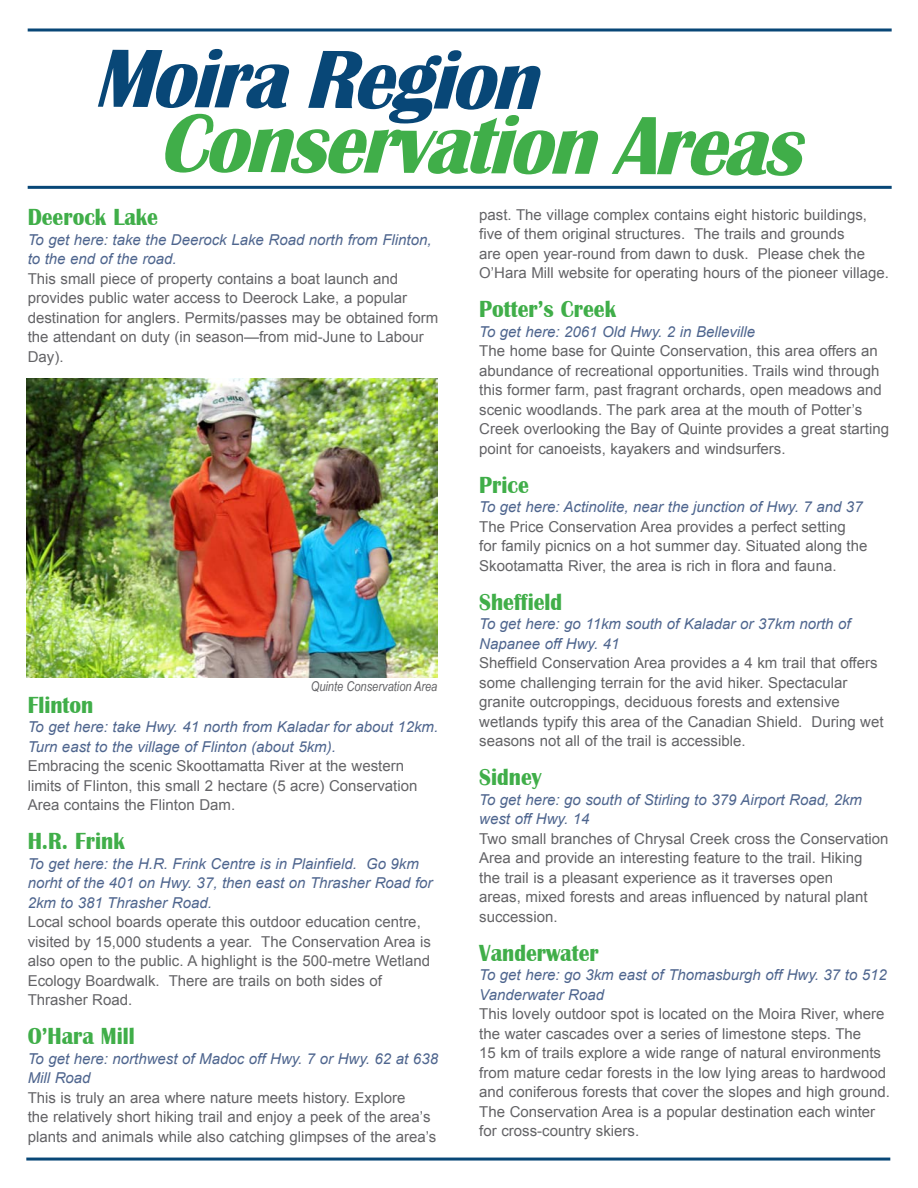
<style>
.page{position:relative;width:918px;height:1188px;background:#fff}
.page>*{position:absolute;margin:0;border:0;box-sizing:border-box;transform-origin:0 0}
.t1{font:italic 700 85.5px "Britannic";color:#40ae49;scale:.93 1}
.t2{font:italic 700 85.5px "Britannic";color:#084777;scale:.93 1}
.t3{font:700 24px "Britannic";color:#40ae49;scale:.9 1}
.t4{font:15px/19.5px "Arial";color:#636366}
.t5{font:italic 15px/19.5px "Arial";color:#4e658e}
.t6{font:italic 13.5px "Arial Narrow";color:#636366}
.s1{font-style:italic;color:#4e658e}
</style>
<div class="page">
<svg style="left:28px;top:28px;width:864px;height:4px;background:#457498"></svg>
<hr style="left:26px;top:1158px;width:864px;height:3px;background:#084777">
<hr style="left:28px;top:186px;width:864px;height:3px;background:#084777">
<img style="left:26px;top:378px;width:411px;height:299px">
<p class="t2" style="left:93px;top:31px;width:504px">MoiraRegion</p>
<p class="t1" style="left:158px;top:97px;width:720px">ConservationAreas</p>
<p class="t3" style="left:28px;top:204px;width:146px">Deerock Lake</p>
<p class="t5" style="left:28px;top:230px;width:405px">To get here: take the Deerock Lake Road north from Flinton, to the end of the road.</p>
<p class="t4" style="left:28px;top:269px;width:412px">This small piece of property contains a boat launch and provides public water access to Deerock Lake, a popular destination for anglers. Permits/passes may be obtained form the attendant on duty (in season—from mid-June to Labour Day).</p>
<p class="t6" style="left:311px;top:677px;width:128px">Quinte Conservation Area</p>
<p class="t3" style="left:28px;top:691px;width:75px">Flinton</p>
<p class="t5" style="left:28px;top:717px;width:412px">To get here: take Hwy. 41 north from Kaladar for about 12km.<br>Turn east to the village of Flinton (about 5km).</p>
<p class="t4" style="left:28px;top:756px;width:391px">Embracing the scenic Skoottamatta River at the western limits of Flinton, this small 2 hectare (5 acre) Conservation<br>Area contains the Flinton Dam.</p>
<p class="t3" style="left:28px;top:828px;width:109px">H.R. Frink</p>
<p class="t5" style="left:28px;top:854px;width:406px">To get here: the H.R. Frink Centre is in Plainfield. Go 9km norht of the 401 on Hwy. 37, then east on Thrasher Road for<br>2km to 381 Thrasher Road.</p>
<p class="t4" style="left:28px;top:912px;width:405px">Local school boards operate this outdoor education centre, visited by 15,000 students a year. The Conservation Area is also open to the public. A highlight is the 500-metre Wetland Ecology Boardwalk. There are trails on both sides of Thrasher Road.</p>
<p class="t3" style="left:28px;top:1023px;width:120px">O’Hara Mill</p>
<p class="t5" style="left:28px;top:1049px;width:412px">To get here: northwest of Madoc off Hwy. 7 or Hwy. 62 at 638<br>Mill Road</p>
<p class="t4" style="left:28px;top:1088px;width:410px">This is truly an area where nature meets history. Explore<br>the relatively short hiking trail and enjoy a peek of the area’s plants and animals while also catching glimpses of the area’s</p>
<p class="t4" style="left:479px;top:205px;width:411px">past. The village complex contains eight historic buildings, five of them original structures. The trails and grounds<br>are open year-round from dawn to dusk. Please chek the O’Hara Mill website for operating hours of the pioneer village.</p>
<p class="t3" style="left:479px;top:296px;width:154px">Potter’s Creek</p>
<p class="t4" style="left:479px;top:322px;width:411px"><span class="s1">To get here: 2061 Old Hwy. 2 in Belleville<br></span>The home base for Quinte Conservation, this area offers an abundance of recreational opportunities. Trails wind through this former farm, past fragrant orchards, open meadows and scenic woodlands. The park area at the mouth of Potter’s Creek overlooking the Bay of Quinte provides a great starting point for canoeists, kayakers and windsurfers.</p>
<p class="t3" style="left:479px;top:471px;width:57px">Price</p>
<p class="t5" style="left:479px;top:498px;width:385px">To get here: Actinolite, near the junction of Hwy. 7 and 37</p>
<p class="t4" style="left:479px;top:517px;width:390px">The Price Conservation Area provides a perfect setting<br>for family picnics on a hot summer day. Situated along the<br>Skootamatta River, the area is rich in flora and fauna.</p>
<p class="t3" style="left:479px;top:588px;width:94px">Sheffield</p>
<p class="t5" style="left:479px;top:615px;width:373px">To get here: go 11km south of Kaladar or 37km north of<br>Napanee off Hwy. 41</p>
<p class="t4" style="left:479px;top:654px;width:406px">Sheffield Conservation Area provides a 4 km trail that offers some challenging terrain for the avid hiker. Spectacular granite outcroppings, deciduous forests and extensive wetlands typify this area of the Canadian Shield. During wet seasons not all of the trail is accessible.</p>
<p class="t3" style="left:479px;top:764px;width:71px">Sidney</p>
<p class="t5" style="left:479px;top:790px;width:384px">To get here: go south of Stirling to 379 Airport Road, 2km west off Hwy. 14</p>
<p class="t4" style="left:479px;top:829px;width:411px">Two small branches of Chrysal Creek cross the Conservation Area and provide an interesting feature to the trail. Hiking<br>the trail is a pleasant experience as it traverses open<br>areas, mixed forests and areas influenced by natural plant succession.</p>
<p class="t3" style="left:479px;top:939px;width:134px">Vanderwater</p>
<p class="t5" style="left:479px;top:966px;width:409px">To get here: go 3km east of Thomasburgh off Hwy. 37 to 512<br>Vanderwater Road</p>
<p class="t4" style="left:479px;top:1005px;width:412px">This lovely outdoor spot is located on the Moira River, where the water cascades over a series of limestone steps. The<br>15 km of trails explore a wide range of natural environments from mature cedar forests in the low lying areas to hardwood and coniferous forests that cover the slopes and high ground.<br>The Conservation Area is a popular destination each winter for cross-country skiers.</p>
</div>
